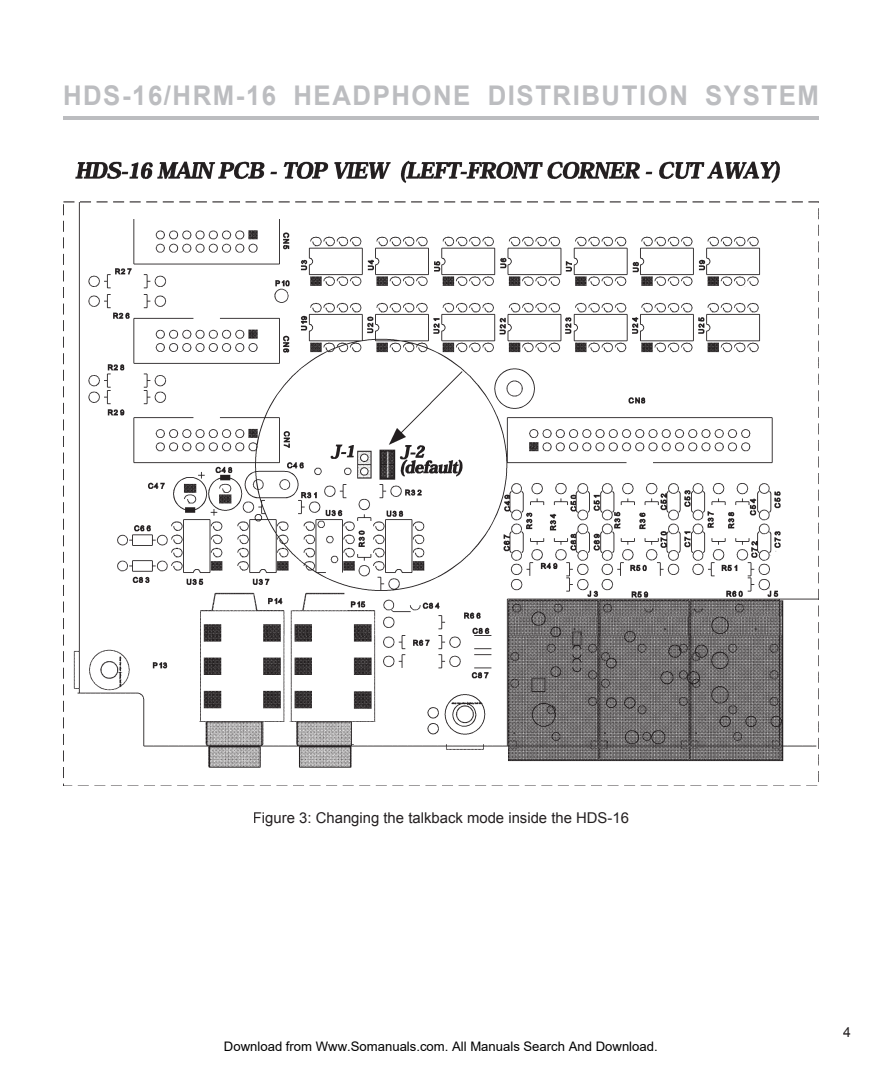
<style>
.page{position:relative;width:882px;height:1071px;background:#fff}
.page>*{position:absolute;margin:0;border:0;box-sizing:border-box;transform-origin:0 0}
.t1{font:700 27.12px "Arial";letter-spacing:.06em;color:#bcbdc0;scale:.95 1}
.t2{font:14.88px "Arial";color:#231f20}
.t3{font:14px "Arial";color:#231f20}
.t4{font:13.12px "Arial";color:#000}
</style>
<div class="page">
<hr style="left:63px;top:116px;width:756px;height:3px;background:#bcbdc0">
<img style="left:64px;top:160px;width:754px;height:626px">
<h1 class="t1" style="left:63px;top:78px;width:797px">HDS-16/HRM-16 HEADPHONE DISTRIBUTION SYSTEM</h1>
<p class="t2" style="left:253px;top:808px;width:378px">Figure 3: Changing the talkback mode inside the HDS-16</p>
<p class="t4" style="left:224px;top:1039px;width:435px">Download from Www.Somanuals.com. All Manuals Search And Download.</p>
<p class="t3" style="left:843px;top:1023px;width:9px">4</p>
</div>
